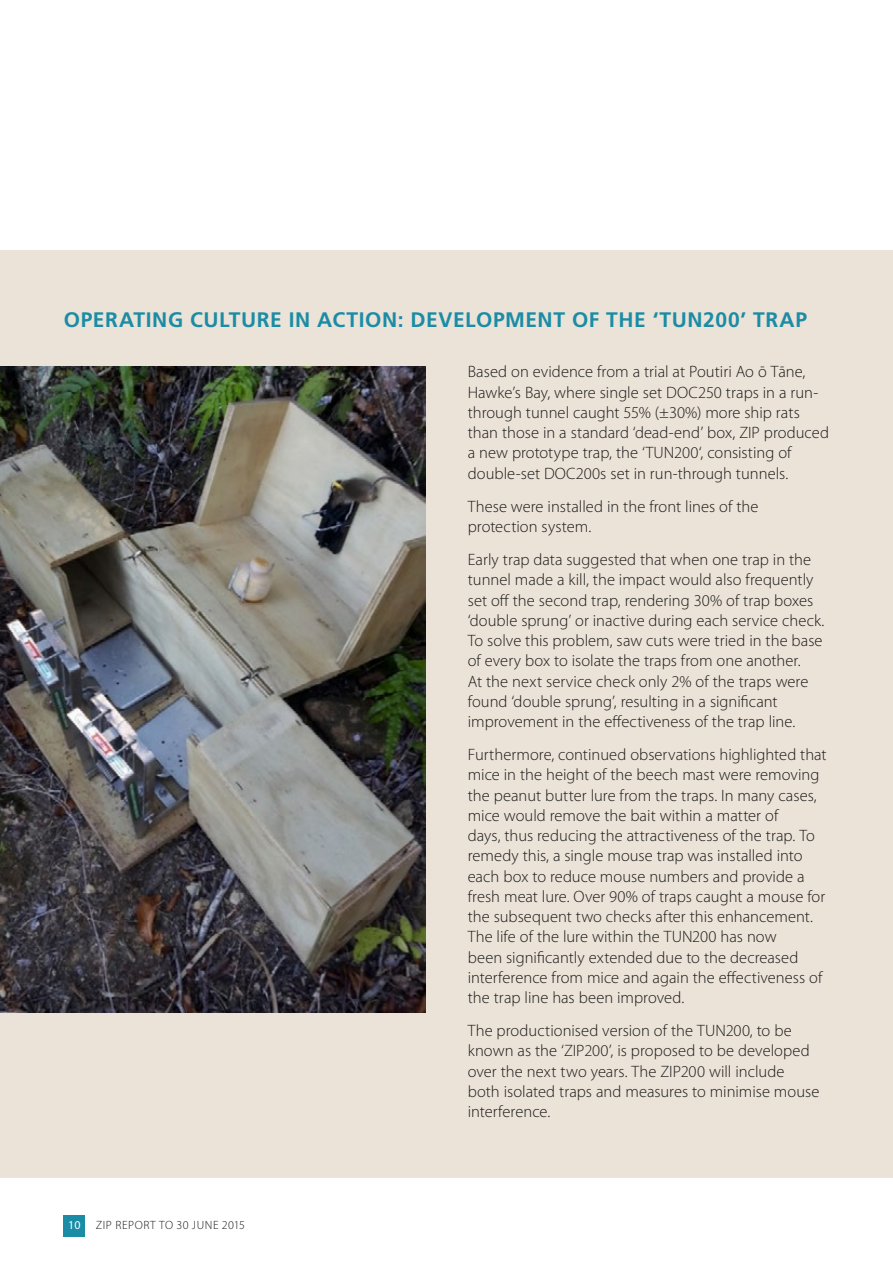
<style>
.page{position:relative;width:893px;height:1263px;background:#fff}
.page>*{position:absolute;margin:0;border:0;box-sizing:border-box;transform-origin:0 0}
.ZIP_header_3{font:700 21px "Frutiger LT Pro";letter-spacing:.025em;color:#1a8ca5}
.ZIP_body_copy{font:300 16.5px/20.2px "Myriad Pro";color:#1a1a18}
.t1{font:300 12px "Myriad Pro";letter-spacing:.045em;color:#1a1a18}
.t2{font:12px "Myriad Pro";color:#fff}
</style>
<div class="page">
<div style="left:0;top:251px;width:893px;height:927px;background:#ebe2d8"></div>
<img style="left:0;top:367px;width:425px;height:645px">
<div style="left:64px;top:1215px;width:21px;height:21px;background:#1a8ca5"></div>
<p class="ZIP_header_3" style="left:64px;top:308px;width:745px">OPERATING CULTURE IN ACTION: DEVELOPMENT OF THE ‘TUN200’ TRAP</p>
<p class="ZIP_body_copy" style="left:468px;top:362px;width:363px">Based on evidence from a trial at Poutiri Ao ō Tāne, Hawke’s Bay, where single set DOC250 traps in a run&shy;through tunnel caught 55% (±30%) more ship rats than those in a standard ‘dead-end’ box, ZIP produced a new prototype trap, the ‘TUN200‘, consisting of double-set DOC200s set in run-through tunnels.</p>
<p class="ZIP_body_copy" style="left:468px;top:496px;width:292px">These were installed in the front lines of the protection system.</p>
<p class="ZIP_body_copy" style="left:468px;top:550px;width:358px">Early trap data suggested that when one trap in the tunnel made a kill, the impact would also frequently set off the second trap, rendering 30% of trap boxes ‘double sprung’ or inactive during each service check.<br>To solve this problem, saw cuts were tried in the base of every box to isolate the traps from one another.<br>At the next service check only 2% of the traps were found ‘double sprung’, resulting in a significant improvement in the effectiveness of the trap line.</p>
<p class="ZIP_body_copy" style="left:468px;top:745px;width:360px">Furthermore, continued observations highlighted that mice in the height of the beech mast were removing the peanut butter lure from the traps. In many cases, mice would remove the bait within a matter of<br>days, thus reducing the attractiveness of the trap. To remedy this, a single mouse trap was installed into each box to reduce mouse numbers and provide a fresh meat lure. Over 90% of traps caught a mouse for the subsequent two checks after this enhancement.<br>The life of the lure within the TUN200 has now<br>been significantly extended due to the decreased interference from mice and again the effectiveness of the trap line has been improved.</p>
<p class="ZIP_body_copy" style="left:468px;top:1021px;width:353px">The productionised version of the TUN200, to be known as the ‘ZIP200’, is proposed to be developed over the next two years. The ZIP200 will include both isolated traps and measures to minimise mouse interference.</p>
<p class="t2" style="left:68px;top:1218px;width:14px">10</p>
<p class="t1" style="left:96px;top:1219px;width:151px">ZIP REPORT TO 30 JUNE 2015</p>
</div>
